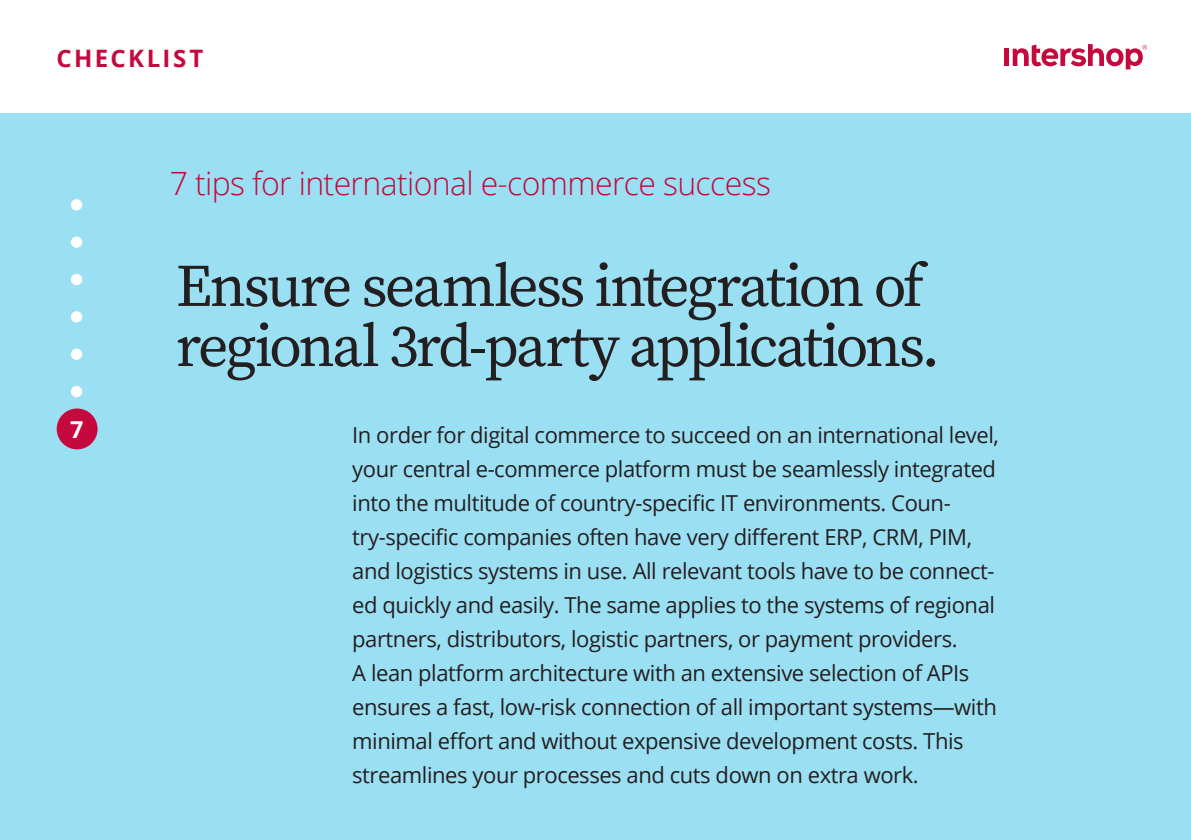
<style>
.page{position:relative;width:1191px;height:840px;background:#fff}
.page>*{position:absolute;margin:0;border:0;box-sizing:border-box;transform-origin:0 0}
.t1{font:60px/60px "Source Serif Variable";letter-spacing:-.05em;color:#231f20}
.t2{font:300 32px "Open Sans";letter-spacing:-.02em;color:#c5083d}
.t3{font:700 24px "Open Sans";letter-spacing:.095em;color:#c5083d}
.t4{font:700 23.2px "Open Sans";color:#fff}
.t5{font:22px/34px "Open Sans";letter-spacing:-.02em;color:#231f20}
</style>
<div class="page">
<div style="left:0;top:113px;width:1191px;height:726px;background:#9bdff3"></div>
<div style="left:71px;top:236px;width:11px;height:12px;background:#fff;border-radius:50%"></div>
<div style="left:71px;top:385px;width:11px;height:12px;background:#fff;border-radius:50%"></div>
<div style="left:71px;top:311px;width:11px;height:11px;background:#fff;border-radius:50%"></div>
<div style="left:71px;top:274px;width:11px;height:11px;background:#fff;border-radius:50%"></div>
<div style="left:71px;top:348px;width:11px;height:12px;background:#fff;border-radius:50%"></div>
<div style="left:71px;top:199px;width:11px;height:11px;background:#fff;border-radius:50%"></div>
<div style="left:57px;top:408px;width:41px;height:41px;background:#c5083d;border-radius:50%"></div>
<div style="left:1004px;top:49px;width:5px;height:17px;background:#c5083d"></div>
<svg style="left:1012px;top:44px;width:135px;height:25px"></svg>
<p class="t3" style="left:56px;top:41px;width:148px">CHECKLIST</p>
<h2 class="t2" style="left:170px;top:161px;width:602px">7 tips for international e-commerce success</h2>
<p class="t4" style="left:70px;top:413px;width:15px">7</p>
<h1 class="t1" style="left:176px;top:256px;width:765px">Ensure seamless integration of regional 3rd-party applications.</h1>
<p class="t5" style="left:352px;top:417px;width:648px">In order for digital commerce to succeed on an international level, your central e-commerce platform must be seamlessly integrated into the multitude of country-specific IT environments. Coun&shy;try-specific companies often have very different ERP, CRM, PIM, and logistics systems in use. All relevant tools have to be connect&shy;ed quickly and easily. The same applies to the systems of regional partners, distributors, logistic partners, or payment providers.<br>A lean platform architecture with an extensive selection of APIs ensures a fast, low-risk connection of all important systems—with minimal effort and without expensive development costs. This streamlines your processes and cuts down on extra work.</p>
</div>
